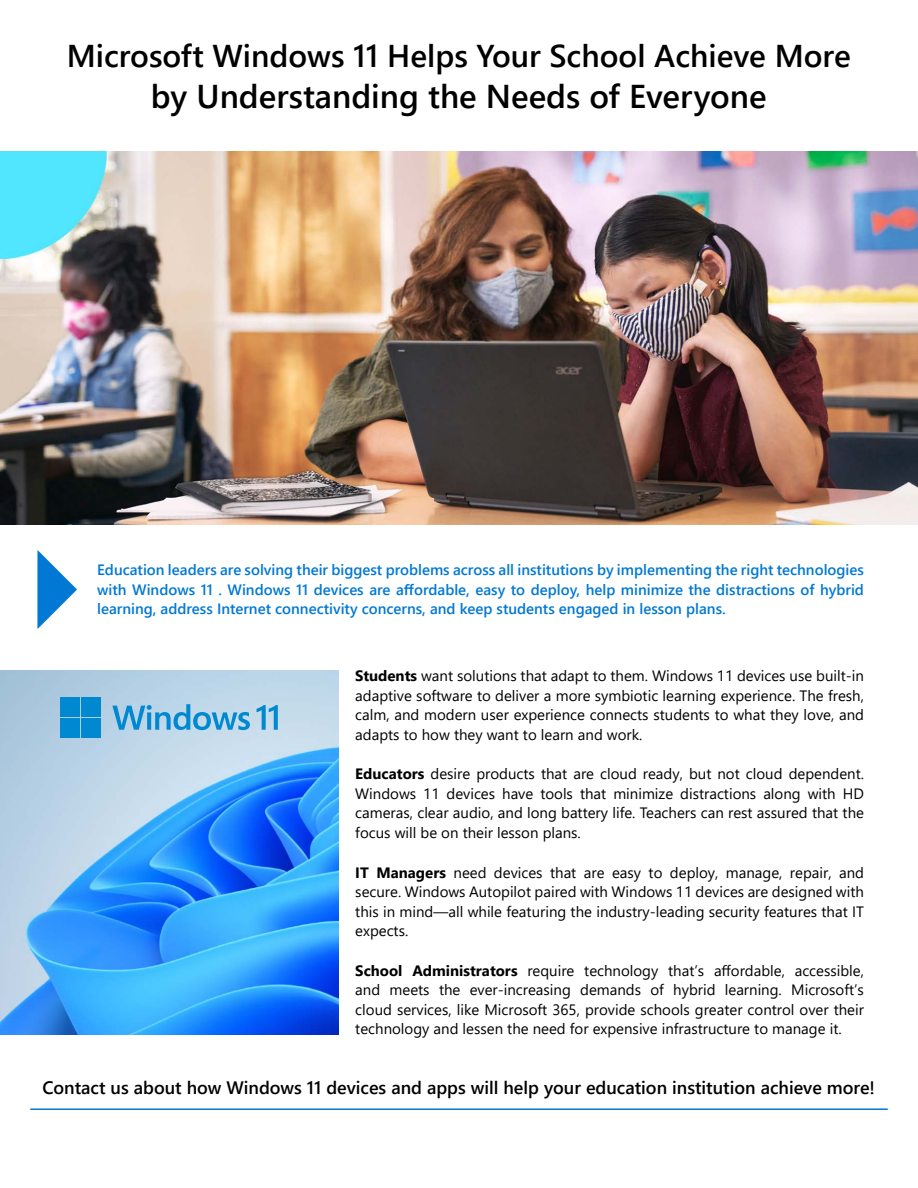
<style>
.page{position:relative;width:918px;height:1188px;background:#fff}
.page>*{position:absolute;margin:0;border:0;box-sizing:border-box;transform-origin:0 0}
.t1{font:600 33px "Segoe UI";color:#000}
.t2{font:600 31.5px "Segoe UI";color:#000}
.t3{font:600 18px "Segoe UI";color:#000}
.t4{font:15px/19.5px "Segoe UI";color:#000;text-align:justify}
.t5{font:600 15px/19.5px "Segoe UI";color:#0178d4;text-align:justify}
.s1{font-weight:700}
</style>
<div class="page">
<img style="left:0;top:151px;width:918px;height:374px">
<hr style="left:30px;top:1108px;width:858px;height:2px;background:#0178d4">
<img style="left:0;top:670px;width:338px;height:364px">
<div style="left:60px;top:698px;width:19px;height:19px;background:#0089d0"></div>
<div style="left:81px;top:698px;width:19px;height:19px;background:#0089d0"></div>
<div style="left:60px;top:719px;width:19px;height:19px;background:#0089d0"></div>
<div style="left:81px;top:719px;width:19px;height:19px;background:#0089d0"></div>
<svg style="left:112px;top:704px;width:138px;height:26px;background:#77b9df"></svg>
<svg style="left:257px;top:705px;width:21px;height:25px"></svg>
<svg style="left:37px;top:550px;width:40px;height:79px"></svg>
<h2 class="t2" style="left:67px;top:26px;width:786px">Microsoft Windows 11 Helps Your School Achieve More</h2>
<h1 class="t1" style="left:151px;top:65px;width:617px">by Understanding the Needs of Everyone</h1>
<p class="t5" style="left:97px;top:559px;width:768px">Education leaders are solving their biggest problems across all institutions by implementing the right technologies with Windows 11 . Windows 11 devices are affordable, easy to deploy, help minimize the distractions of hybrid learning, address Internet connectivity concerns, and keep students engaged in lesson plans.</p>
<p class="t4" style="left:355px;top:665px;width:510px"><span class="s1">Students</span> want solutions that adapt to them. Windows 11 devices use built-in adaptive software to deliver a more symbiotic learning experience. The fresh, calm, and modern user experience connects students to what they love, and adapts to how they want to learn and work.</p>
<p class="t4" style="left:355px;top:763px;width:510px"><span class="s1">Educators</span> desire products that are cloud ready, but not cloud dependent.<br>Windows 11 devices have tools that minimize distractions along with HD cameras, clear audio, and long battery life. Teachers can rest assured that the focus will be on their lesson plans.</p>
<p class="t4" style="left:355px;top:861px;width:510px"><span class="s1">IT Managers</span> need devices that are easy to deploy, manage, repair, and secure. Windows Autopilot paired with Windows 11 devices are designed with this in mind—all while featuring the industry-leading security features that IT expects.</p>
<p class="t4" style="left:355px;top:959px;width:510px"><span class="s1">School Administrators</span> require technology that’s affordable, accessible, and meets the ever-increasing demands of hybrid learning. Microsoft’s cloud services, like Microsoft 365, provide schools greater control over their technology and lessen the need for expensive infrastructure to manage it.</p>
<p class="t3" style="left:42px;top:1071px;width:834px">Contact us about how Windows 11 devices and apps will help your education institution achieve more!</p>
</div>
